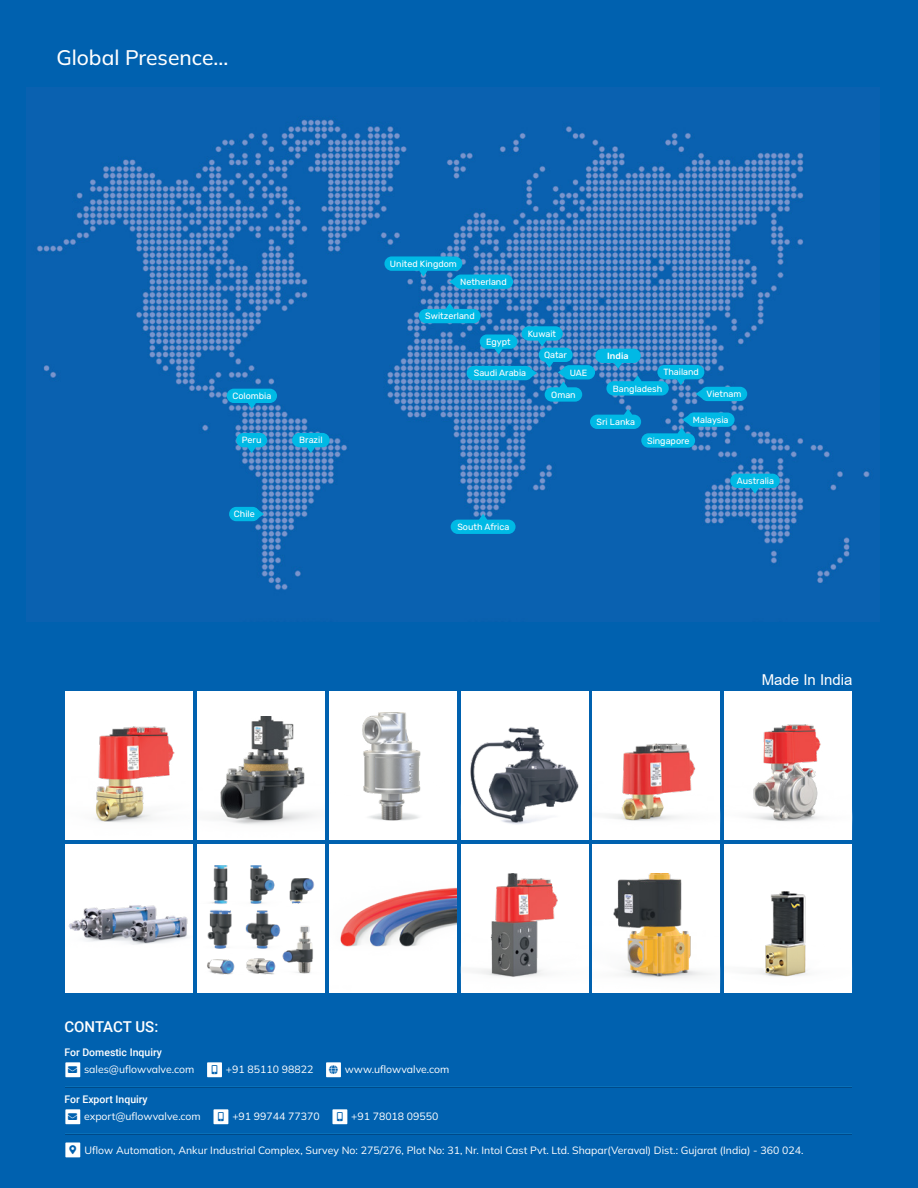
<style>
.page{position:relative;width:918px;height:1188px;background:#0061af}
.page>*{position:absolute;margin:0;border:0;box-sizing:border-box;transform-origin:0 0}
.t1{font:500 21px "Mulish";color:#fff}
.t2{font:15px "Arial";color:#fff}
.t3{font:500 15px "Roboto";letter-spacing:-.01em;color:#fff}
.t4{font:10.5px "Mulish";color:#fff}
.t5{font:500 10.5px "Roboto";color:#fff}
.t6{font:9px "Rubik";color:#fff}
.t7{font:500 9px "Rubik";color:#fff}
</style>
<div class="page">
<img style="left:34px;top:116px;width:839px;height:505px">
<div style="left:595px;top:349px;width:46px;height:14px;background:#00b9e5;border-radius:7px"></div>
<svg style="left:614px;top:363px;width:8px;height:6px"></svg>
<div style="left:384px;top:256px;width:78px;height:15px;background:#00b9e5;border-radius:7px"></div>
<svg style="left:419px;top:271px;width:8px;height:6px"></svg>
<div style="left:419px;top:309px;width:62px;height:14px;background:#00b9e5;border-radius:7px"></div>
<svg style="left:446px;top:303px;width:8px;height:6px"></svg>
<div style="left:454px;top:275px;width:59px;height:14px;background:#00b9e5;border-radius:7px"></div>
<svg style="left:449px;top:278px;width:6px;height:8px"></svg>
<div style="left:562px;top:365px;width:33px;height:14px;background:#00b9e5;border-radius:7px"></div>
<div style="left:545px;top:387px;width:37px;height:15px;background:#00b9e5;border-radius:7px"></div>
<svg style="left:559px;top:382px;width:9px;height:6px"></svg>
<svg style="left:545px;top:362px;width:24px;height:14px"></svg>
<div style="left:539px;top:348px;width:34px;height:14px;background:#00b9e5;border-radius:7px"></div>
<div style="left:292px;top:433px;width:38px;height:14px;background:#00b9e5;border-radius:7px"></div>
<svg style="left:307px;top:447px;width:8px;height:6px"></svg>
<div style="left:229px;top:507px;width:31px;height:14px;background:#00b9e5;border-radius:7px"></div>
<svg style="left:259px;top:510px;width:5px;height:8px"></svg>
<div style="left:236px;top:433px;width:31px;height:14px;background:#00b9e5;border-radius:7px"></div>
<svg style="left:248px;top:447px;width:8px;height:6px"></svg>
<div style="left:480px;top:335px;width:37px;height:14px;background:#00b9e5;border-radius:7px"></div>
<svg style="left:495px;top:349px;width:8px;height:6px"></svg>
<div style="left:730px;top:474px;width:50px;height:14px;background:#00b9e5;border-radius:7px"></div>
<svg style="left:751px;top:488px;width:8px;height:6px"></svg>
<svg style="left:696px;top:390px;width:5px;height:8px"></svg>
<div style="left:700px;top:387px;width:47px;height:14px;background:#00b9e5;border-radius:7px"></div>
<div style="left:641px;top:433px;width:54px;height:15px;background:#00b9e5;border-radius:7px"></div>
<svg style="left:678px;top:416px;width:16px;height:21px"></svg>
<div style="left:687px;top:412px;width:48px;height:15px;background:#00b9e5;border-radius:7px"></div>
<div style="left:657px;top:365px;width:47px;height:14px;background:#00b9e5;border-radius:7px"></div>
<svg style="left:677px;top:379px;width:8px;height:6px"></svg>
<div style="left:451px;top:520px;width:65px;height:14px;background:#00b9e5;border-radius:7px"></div>
<svg style="left:479px;top:514px;width:8px;height:6px"></svg>
<div style="left:606px;top:381px;width:63px;height:15px;background:#00b9e5;border-radius:7px"></div>
<svg style="left:634px;top:375px;width:8px;height:6px"></svg>
<div style="left:227px;top:389px;width:50px;height:14px;background:#00b9e5;border-radius:7px"></div>
<svg style="left:248px;top:403px;width:8px;height:6px"></svg>
<div style="left:522px;top:326px;width:41px;height:15px;background:#00b9e5;border-radius:7px"></div>
<svg style="left:538px;top:341px;width:8px;height:5px"></svg>
<div style="left:467px;top:366px;width:66px;height:14px;background:#00b9e5;border-radius:7px"></div>
<svg style="left:532px;top:369px;width:5px;height:8px"></svg>
<div style="left:590px;top:415px;width:51px;height:14px;background:#00b9e5;border-radius:7px"></div>
<svg style="left:624px;top:409px;width:8px;height:6px"></svg>
<div style="left:65px;top:691px;width:128px;height:149px;background:#fff"></div>
<img style="left:95px;top:726px;width:80px;height:96px">
<div style="left:197px;top:691px;width:128px;height:149px;background:#fff"></div>
<img style="left:216px;top:717px;width:99px;height:108px">
<div style="left:329px;top:691px;width:128px;height:149px;background:#fff"></div>
<img style="left:362px;top:712px;width:59px;height:109px">
<div style="left:461px;top:691px;width:127px;height:149px;background:#fff"></div>
<img style="left:470px;top:726px;width:109px;height:99px">
<div style="left:724px;top:691px;width:128px;height:149px;background:#fff"></div>
<img style="left:751px;top:725px;width:70px;height:97px">
<div style="left:593px;top:691px;width:127px;height:149px;background:#fff"></div>
<img style="left:608px;top:744px;width:88px;height:77px">
<div style="left:65px;top:844px;width:128px;height:149px;background:#fff"></div>
<img style="left:68px;top:905px;width:120px;height:40px">
<div style="left:197px;top:844px;width:128px;height:149px;background:#fff"></div>
<img style="left:207px;top:865px;width:107px;height:110px">
<div style="left:329px;top:844px;width:128px;height:149px;background:#fff"></div>
<img style="left:340px;top:887px;width:117px;height:60px">
<div style="left:461px;top:844px;width:127px;height:149px;background:#fff"></div>
<img style="left:476px;top:874px;width:82px;height:103px">
<div style="left:593px;top:844px;width:127px;height:149px;background:#fff"></div>
<img style="left:613px;top:874px;width:94px;height:105px">
<div style="left:724px;top:844px;width:128px;height:149px;background:#fff"></div>
<img style="left:754px;top:891px;width:54px;height:86px">
<div style="left:65px;top:1143px;width:15px;height:14px;background:#fff"></div>
<div style="left:65px;top:1062px;width:15px;height:15px;background:#fff"></div>
<div style="left:207px;top:1062px;width:15px;height:15px;background:#fff"></div>
<div style="left:326px;top:1062px;width:15px;height:15px;background:#fff"></div>
<div style="left:65px;top:1109px;width:15px;height:15px;background:#fff"></div>
<div style="left:214px;top:1109px;width:14px;height:15px;background:#fff"></div>
<div style="left:332px;top:1109px;width:15px;height:15px;background:#fff"></div>
<hr style="left:65px;top:1087px;width:787px;height:1px;background:#004a89">
<hr style="left:65px;top:1134px;width:787px;height:1px;background:#004a89">
<h1 class="t1" style="left:56px;top:43px;width:173px">Global Presence...</h1>
<p class="t6" style="left:232px;top:391px;width:41px">Colombia</p>
<p class="t6" style="left:242px;top:435px;width:21px">Peru</p>
<p class="t6" style="left:234px;top:509px;width:22px">Chile</p>
<p class="t6" style="left:299px;top:435px;width:25px">Brazil</p>
<p class="t6" style="left:390px;top:259px;width:68px">United Kingdom</p>
<p class="t6" style="left:460px;top:277px;width:48px">Netherland</p>
<p class="t6" style="left:425px;top:311px;width:51px">Switzerland</p>
<p class="t6" style="left:486px;top:336px;width:26px">Egypt</p>
<p class="t6" style="left:528px;top:328px;width:30px">Kuwait</p>
<p class="t6" style="left:544px;top:350px;width:24px">Qatar</p>
<p class="t6" style="left:474px;top:368px;width:54px">Saudi Arabia</p>
<p class="t6" style="left:570px;top:367px;width:19px">UAE</p>
<p class="t6" style="left:551px;top:389px;width:26px">Oman</p>
<p class="t7" style="left:607px;top:351px;width:23px">India</p>
<p class="t6" style="left:663px;top:367px;width:37px">Thailand</p>
<p class="t6" style="left:613px;top:383px;width:51px">Bangladesh</p>
<p class="t6" style="left:706px;top:389px;width:37px">Vietnam</p>
<p class="t6" style="left:597px;top:417px;width:40px">Sri Lanka</p>
<p class="t6" style="left:693px;top:415px;width:37px">Malaysia</p>
<p class="t6" style="left:647px;top:435px;width:44px">Singapore</p>
<p class="t6" style="left:737px;top:476px;width:39px">Australia</p>
<p class="t6" style="left:457px;top:522px;width:53px">South Africa</p>
<h2 class="t2" style="left:762px;top:669px;width:92px">Made In India</h2>
<h2 class="t3" style="left:64px;top:1016px;width:95px">CONTACT US:</h2>
<p class="t5" style="left:65px;top:1045px;width:99px">For Domestic Inquiry</p>
<p class="t4" style="left:84px;top:1062px;width:112px">sales@uflowvalve.com</p>
<p class="t4" style="left:226px;top:1063px;width:89px">+91 85110 98822</p>
<p class="t4" style="left:345px;top:1062px;width:106px">www.uflowvalve.com</p>
<p class="t5" style="left:64px;top:1092px;width:85px">For Export Inquiry</p>
<p class="t4" style="left:84px;top:1109px;width:118px">export@uflowvalve.com</p>
<p class="t4" style="left:232px;top:1110px;width:89px">+91 99744 77370</p>
<p class="t4" style="left:351px;top:1109px;width:89px">+91 78018 09550</p>
<p class="t4" style="left:84px;top:1143px;width:721px">Uflow Automation, Ankur Industrial Complex, Survey No: 275/276, Plot No: 31, Nr. Intol Cast Pvt. Ltd. Shapar(Veraval) Dist.: Gujarat (India) - 360 024.</p>
</div>
